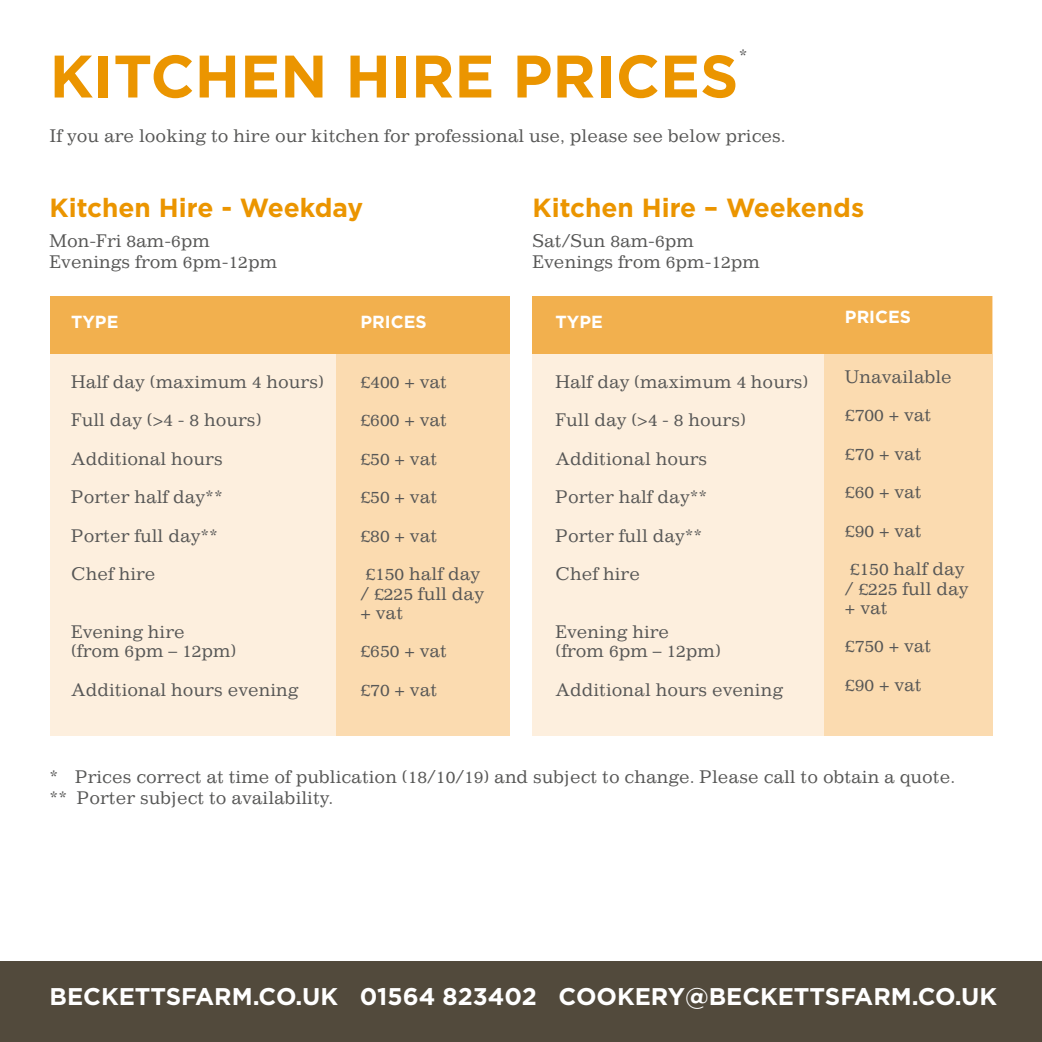
<style>
.page{position:relative;width:1042px;height:1042px;background:#fff}
.page>*{position:absolute;margin:0;border:0;box-sizing:border-box;transform-origin:0 0}
.t1{font:700 59.85px "Gotham";color:#eb9500}
.t2{font:700 26.25px "Gotham";color:#eb9500}
.t3{font:700 24.15px "Gotham";color:#fff}
.t4{font:17.5px/19.2px "Impressum Std";color:#575756}
.t5{font:700 17.5px "Gotham";color:#fff}
</style>
<div class="page">
<div style="left:50px;top:297px;width:459px;height:439px;background:#fdefde"></div>
<div style="left:336px;top:297px;width:173px;height:439px;background:#fbdbb0"></div>
<div style="left:50px;top:297px;width:459px;height:57px;background:#f2b04e"></div>
<div style="left:532px;top:297px;width:460px;height:439px;background:#fdefde"></div>
<div style="left:823px;top:297px;width:169px;height:439px;background:#fbdbb0"></div>
<div style="left:532px;top:297px;width:460px;height:57px;background:#f2b04e"></div>
<div style="left:0;top:962px;width:1042px;height:80px;background:#524a3c"></div>
<p class="t4" style="left:739px;top:46px;width:10px">*</p>
<h1 class="t1" style="left:50px;top:37px;width:690px">KITCHEN HIRE PRICES</h1>
<p class="t4" style="left:50px;top:125px;width:738px">If you are looking to hire our kitchen for professional use, please see below prices.</p>
<h2 class="t2" style="left:50px;top:190px;width:315px">Kitchen Hire - Weekday</h2>
<p class="t4" style="left:50px;top:229px;width:229px;line-height:21px">Mon-Fri 8am-6pm<br>Evenings from 6pm-12pm</p>
<p class="t5" style="left:71px;top:310px;width:49px">TYPE</p>
<p class="t4" style="left:71px;top:371px;width:254px">Half day (maximum 4 hours)</p>
<p class="t4" style="left:71px;top:410px;width:192px">Full day (&gt;4 - 8 hours)</p>
<p class="t4" style="left:71px;top:448px;width:153px">Additional hours</p>
<p class="t4" style="left:71px;top:487px;width:153px">Porter half day**</p>
<p class="t4" style="left:71px;top:525px;width:148px">Porter full day**</p>
<p class="t4" style="left:71px;top:564px;width:86px">Chef hire</p>
<p class="t4" style="left:71px;top:622px;width:167px">Evening hire (from 6pm – 12pm)</p>
<p class="t4" style="left:71px;top:679px;width:229px">Additional hours evening</p>
<p class="t5" style="left:360px;top:310px;width:68px">PRICES</p>
<p class="t4" style="left:360px;top:371px;width:88px">£400 + vat</p>
<p class="t4" style="left:360px;top:410px;width:88px">£600 + vat</p>
<p class="t4" style="left:360px;top:448px;width:78px">£50 + vat</p>
<p class="t4" style="left:360px;top:487px;width:78px">£50 + vat</p>
<p class="t4" style="left:360px;top:525px;width:78px">£80 + vat</p>
<p class="t4" style="left:360px;top:564px;width:125px">£150 half day / £225 full day + vat</p>
<p class="t4" style="left:360px;top:641px;width:88px">£650 + vat</p>
<p class="t4" style="left:360px;top:679px;width:78px">£70 + vat</p>
<h2 class="t2" style="left:532px;top:190px;width:333px">Kitchen Hire – Weekends</h2>
<p class="t4" style="left:532px;top:229px;width:229px;line-height:21px">Sat/Sun 8am-6pm<br>Evenings from 6pm-12pm</p>
<p class="t5" style="left:555px;top:310px;width:49px">TYPE</p>
<p class="t4" style="left:555px;top:371px;width:254px">Half day (maximum 4 hours)</p>
<p class="t4" style="left:555px;top:410px;width:192px">Full day (&gt;4 - 8 hours)</p>
<p class="t4" style="left:555px;top:448px;width:153px">Additional hours</p>
<p class="t4" style="left:555px;top:487px;width:153px">Porter half day**</p>
<p class="t4" style="left:555px;top:525px;width:148px">Porter full day**</p>
<p class="t4" style="left:555px;top:564px;width:86px">Chef hire</p>
<p class="t4" style="left:555px;top:622px;width:167px">Evening hire (from 6pm – 12pm)</p>
<p class="t4" style="left:555px;top:679px;width:229px">Additional hours evening</p>
<p class="t5" style="left:845px;top:305px;width:68px">PRICES</p>
<p class="t4" style="left:845px;top:366px;width:108px">Unavailable</p>
<p class="t4" style="left:845px;top:405px;width:88px">£700 + vat</p>
<p class="t4" style="left:845px;top:443px;width:78px">£70 + vat</p>
<p class="t4" style="left:845px;top:482px;width:78px">£60 + vat</p>
<p class="t4" style="left:845px;top:520px;width:78px">£90 + vat</p>
<p class="t4" style="left:845px;top:559px;width:125px">£150 half day / £225 full day + vat</p>
<p class="t4" style="left:845px;top:636px;width:88px">£750 + vat</p>
<p class="t4" style="left:845px;top:674px;width:78px">£90 + vat</p>
<p class="t4" style="left:50px;top:766px;width:907px;line-height:21px">* Prices correct at time of publication (18/10/19) and subject to change. Please call to obtain a quote. ** Porter subject to availability.</p>
<h3 class="t3" style="left:50px;top:980px;width:949px">BECKETTSFARM.CO.UK 01564 823402 COOKERY@BECKETTSFARM.CO.UK</h3>
</div>
